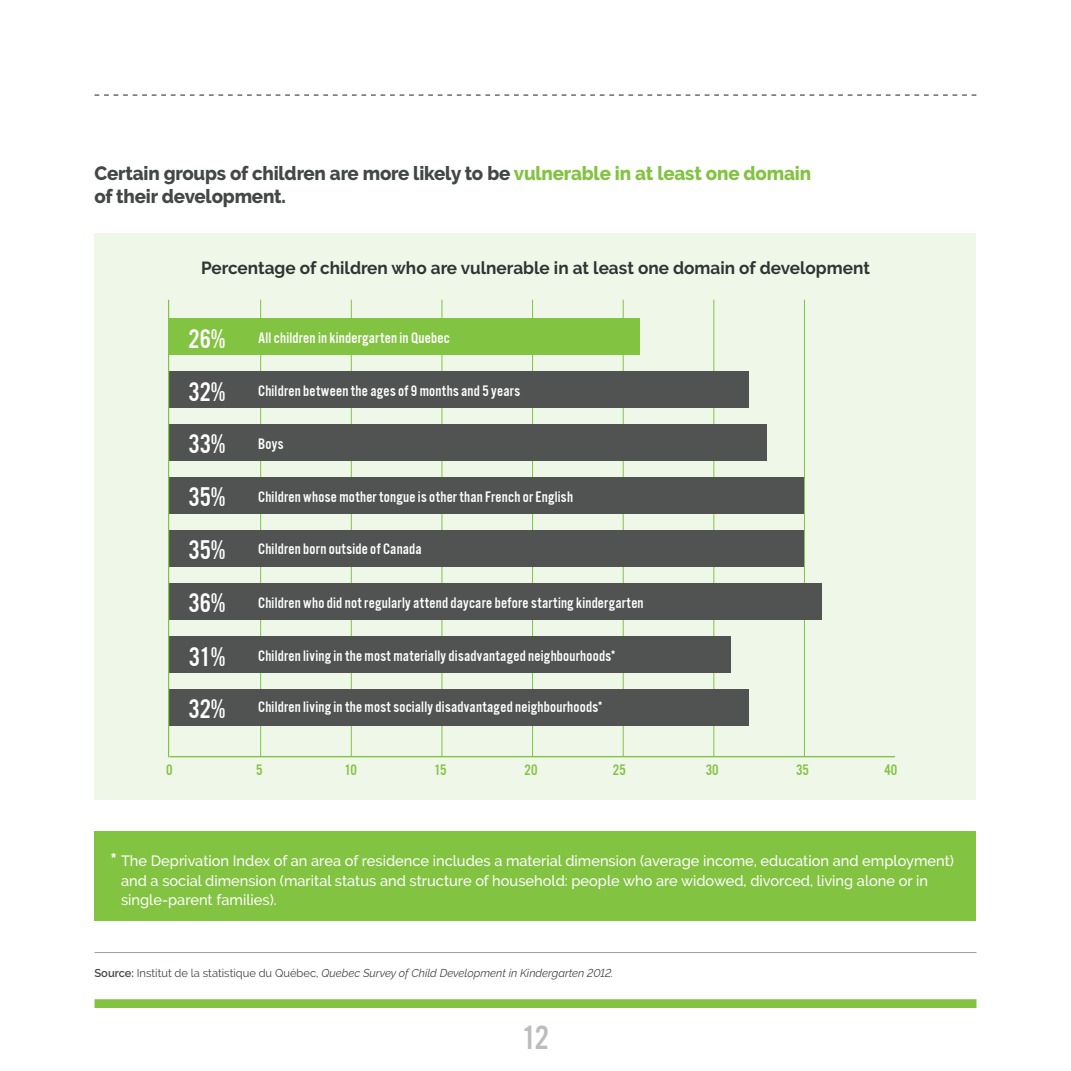
<style>
.page{position:relative;width:1071px;height:1071px;background:#fff}
.page>*{position:absolute;margin:0;border:0;box-sizing:border-box;transform-origin:0 0}
.t1{font:35px "Alternate Got No 3 D";color:#bebcbb}
.t2{font:28px/52.9px "Alternate Got No 3 D";color:#fff;text-align:justify}
.t3{font:800 19.25px/22.8px "Raleway";letter-spacing:-.01em;color:#434747}
.t4{font:700 17.5px "Raleway";color:#303434}
.t5{font:15.75px "Alternate Got No 3 D";letter-spacing:.015em;color:#fff}
.t6{font:15.75px "Alternate Got No 3 D";color:#82c341}
.t7{font:500 14.88px/19.2px "Raleway";color:#fff}
.t8{font:italic 11.38px "Raleway";color:#434747}
.s1{color:#82c341}
.s2{font-weight:700;font-size:21px}
.s3{font-weight:600;font-style:normal}
.s4{font-style:normal}
</style>
<div class="page">
<div style="left:94px;top:999px;width:882px;height:9px;background:#82c341"></div>
<hr style="left:94px;top:952px;width:882px;height:1px;background:#a09e9e">
<div style="left:94px;top:233px;width:882px;height:567px;background:#eff7e8"></div>
<div style="left:94px;top:831px;width:882px;height:90px;background:#82c341"></div>
<hr style="left:260px;top:300px;width:1px;height:456px;background:#82c341">
<hr style="left:351px;top:300px;width:1px;height:456px;background:#82c341">
<hr style="left:442px;top:300px;width:1px;height:456px;background:#82c341">
<hr style="left:532px;top:300px;width:1px;height:456px;background:#82c341">
<hr style="left:623px;top:300px;width:1px;height:456px;background:#82c341">
<hr style="left:714px;top:300px;width:1px;height:456px;background:#82c341">
<hr style="left:804px;top:300px;width:1px;height:456px;background:#82c341">
<div style="left:169px;top:689px;width:580px;height:37px;background:#515352"></div>
<div style="left:169px;top:636px;width:562px;height:37px;background:#515352"></div>
<div style="left:169px;top:583px;width:653px;height:37px;background:#515352"></div>
<div style="left:169px;top:530px;width:634px;height:37px;background:#515352"></div>
<div style="left:169px;top:477px;width:634px;height:37px;background:#515352"></div>
<div style="left:169px;top:424px;width:598px;height:37px;background:#515352"></div>
<div style="left:169px;top:371px;width:580px;height:37px;background:#515352"></div>
<div style="left:169px;top:318px;width:471px;height:37px;background:#82c341"></div>
<hr style="left:170px;top:756px;width:725px;height:1px;background:#82c341">
<hr style="left:168px;top:300px;width:1px;height:457px;background:#82c341">
<svg style="left:94px;top:94px;width:882px;height:2px"></svg>
<p class="t3" style="left:94px;top:162px;width:718px">Certain groups of children are more likely to be <span class="s1">vulnerable in at least one domain </span>of their development.</p>
<p class="t4" style="left:201px;top:257px;width:670px">Percentage of children who are vulnerable in at least one domain of development</p>
<h2 class="t2" style="left:188px;top:313px;width:39px">26% 32% 33% 35% 35% 36% 31% 32%</h2>
<p class="t5" style="left:258px;top:330px;width:193px">All children in kindergarten in Quebec</p>
<p class="t5" style="left:258px;top:382px;width:263px">Children between the ages of 9 months and 5 years</p>
<p class="t5" style="left:258px;top:435px;width:27px">Boys</p>
<p class="t5" style="left:258px;top:488px;width:316px">Children whose mother tongue is other than French or English</p>
<p class="t5" style="left:258px;top:541px;width:165px">Children born outside of Canada</p>
<p class="t5" style="left:258px;top:594px;width:387px">Children who did not regularly attend daycare before starting kindergarten</p>
<p class="t5" style="left:258px;top:647px;width:359px">Children living in the most materially disadvantaged neighbourhoods*</p>
<p class="t5" style="left:258px;top:699px;width:346px">Children living in the most socially disadvantaged neighbourhoods*</p>
<p class="t6" style="left:166px;top:762px;width:8px">0</p>
<p class="t6" style="left:256px;top:762px;width:8px">5</p>
<p class="t6" style="left:345px;top:762px;width:14px">10</p>
<p class="t6" style="left:434px;top:762px;width:14px">15</p>
<p class="t6" style="left:525px;top:762px;width:14px">20</p>
<p class="t6" style="left:613px;top:762px;width:14px">25</p>
<p class="t6" style="left:706px;top:762px;width:14px">30</p>
<p class="t6" style="left:796px;top:762px;width:14px">35</p>
<p class="t6" style="left:884px;top:762px;width:14px">40</p>
<p class="t7" style="left:121px;top:852px;width:834px;text-indent:-11px"><span class="s2">*</span> The Deprivation Index of an area of residence includes a material dimension (average income, education and employment) and a social dimension (marital status and structure of household: people who are widowed, divorced, living alone or in single-parent families).</p>
<p class="t8" style="left:94px;top:966px;width:520px"><span class="s3">Source:</span> <span class="s4">Institut de la statistique du Québec,</span> Quebec Survey of Child Development in Kindergarten 2012.</p>
<h1 class="t1" style="left:522px;top:1019px;width:29px">12</h1>
</div>
